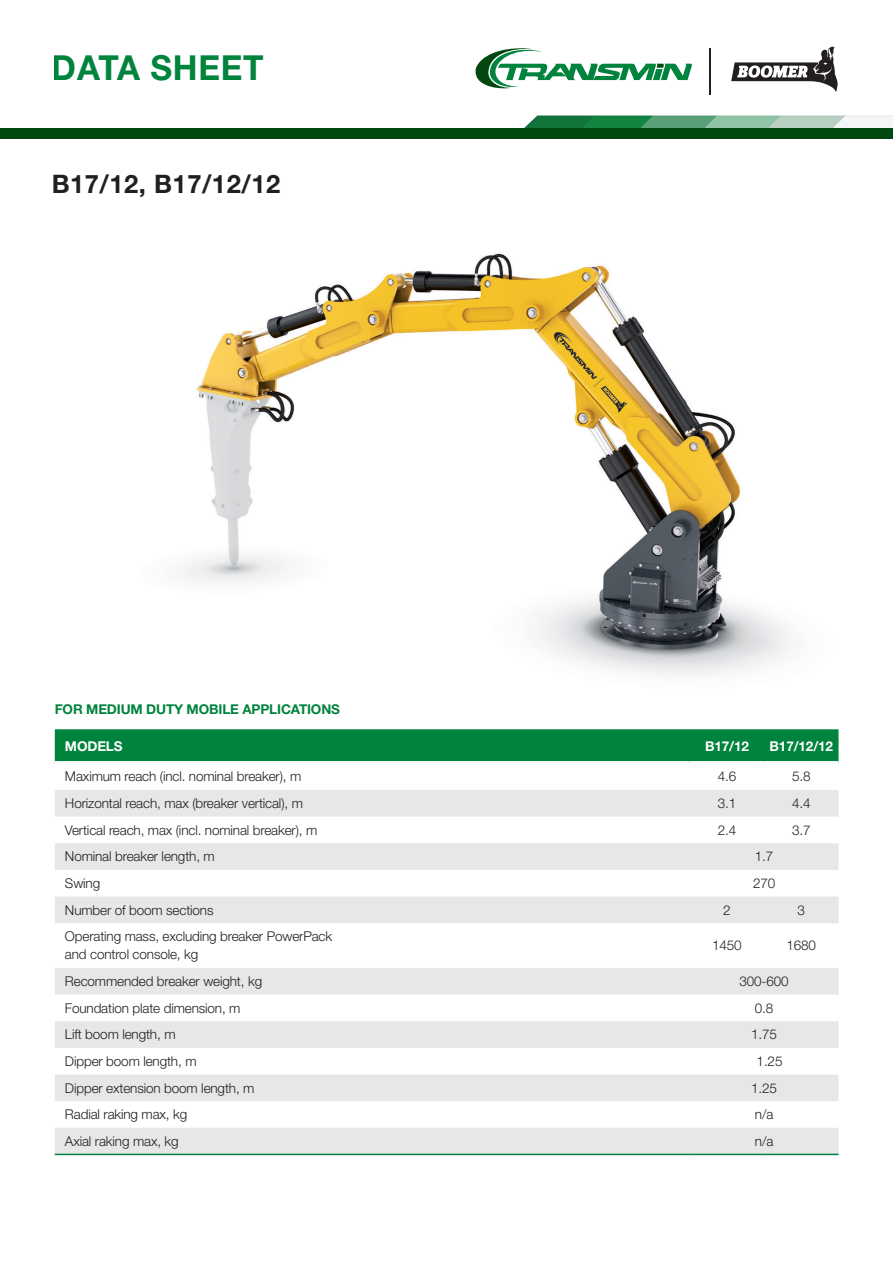
<style>
.page{position:relative;width:893px;height:1263px;background:#fff}
.page>*{position:absolute;margin:0;border:0;box-sizing:border-box;transform-origin:0 0}
.t1{font:700 34.5px "Helvetica Neue LT Std";letter-spacing:.02em;color:#00843d}
.t2{font:700 25.5px "Helvetica Neue LT Std";letter-spacing:.02em;color:#231f20}
.t3{font:300 13.5px/18px "Helvetica Neue LT Std";letter-spacing:-.01em;color:#231f20}
.t4{font:700 13.5px "Helvetica Neue LT Std";letter-spacing:-.01em;color:#00843d}
.t5{font:700 13.5px "Helvetica Neue LT Std";letter-spacing:-.01em;color:#fff}
</style>
<div class="page">
<svg style="left:45px;top:115px;width:848px;height:14px"></svg>
<div style="left:0;top:129px;width:893px;height:10px;background:#004710"></div>
<hr style="left:709px;top:48px;width:2px;height:47px;background:#231f20">
<svg style="left:731px;top:47px;width:107px;height:45px"></svg>
<svg style="left:475px;top:48px;width:217px;height:41px"></svg>
<div style="left:55px;top:729px;width:783px;height:32px;background:#00843d"></div>
<svg style="left:55px;top:790px;width:783px;height:364px"></svg>
<svg style="left:55px;top:896px;width:783px;height:98px;fill:#e6e7e9"></svg>
<hr style="left:55px;top:1154px;width:635px;height:1px;background:#00843d">
<svg style="left:55px;top:761px;width:635px;height:3px"></svg>
<svg style="left:690px;top:761px;width:74px;height:1px"></svg>
<svg style="left:764px;top:761px;width:74px;height:3px"></svg>
<hr style="left:690px;top:1154px;width:74px;height:1px;background:#00843d">
<hr style="left:764px;top:1154px;width:74px;height:1px;background:#00843d">
<img style="left:176px;top:253px;width:620px;height:423px">
<h1 class="t1" style="left:52px;top:46px;width:213px">DATA SHEET</h1>
<h2 class="t2" style="left:52px;top:168px;width:230px">B17/12, B17/12/12</h2>
<p class="t4" style="left:55px;top:701px;width:287px">FOR MEDIUM DUTY MOBILE APPLICATIONS</p>
<p class="t5" style="left:65px;top:738px;width:59px">MODELS</p>
<p class="t5" style="left:705px;top:738px;width:45px">B17/12</p>
<p class="t5" style="left:770px;top:738px;width:65px">B17/12/12</p>
<p class="t3" style="left:65px;top:767px;width:238px">Maximum reach (incl. nominal breaker), m</p>
<p class="t3" style="left:718px;top:767px;width:20px">4.6</p>
<p class="t3" style="left:792px;top:767px;width:20px">5.8</p>
<p class="t3" style="left:65px;top:794px;width:239px">Horizontal reach, max (breaker vertical), m</p>
<p class="t3" style="left:718px;top:794px;width:20px">3.1</p>
<p class="t3" style="left:792px;top:794px;width:20px">4.4</p>
<p class="t3" style="left:65px;top:821px;width:254px">Vertical reach, max (incl. nominal breaker), m</p>
<p class="t3" style="left:718px;top:821px;width:20px">2.4</p>
<p class="t3" style="left:792px;top:821px;width:20px">3.7</p>
<p class="t3" style="left:65px;top:847px;width:151px">Nominal breaker length, m</p>
<p class="t3" style="left:755px;top:847px;width:20px">1.7</p>
<p class="t3" style="left:65px;top:874px;width:37px">Swing</p>
<p class="t3" style="left:753px;top:874px;width:24px">270</p>
<p class="t3" style="left:65px;top:901px;width:150px">Number of boom sections</p>
<p class="t3" style="left:723px;top:901px;width:9px">2</p>
<p class="t3" style="left:798px;top:901px;width:9px">3</p>
<p class="t3" style="left:65px;top:927px;width:269px">Operating mass, excluding breaker PowerPack and control console, kg</p>
<p class="t3" style="left:712px;top:936px;width:31px">1450</p>
<p class="t3" style="left:786px;top:936px;width:31px">1680</p>
<p class="t3" style="left:65px;top:972px;width:199px">Recommended breaker weight, kg</p>
<p class="t3" style="left:739px;top:972px;width:51px">300-600</p>
<p class="t3" style="left:65px;top:998px;width:177px">Foundation plate dimension, m</p>
<p class="t3" style="left:755px;top:998px;width:20px">0.8</p>
<p class="t3" style="left:65px;top:1025px;width:112px">Lift boom length, m</p>
<p class="t3" style="left:751px;top:1025px;width:27px">1.75</p>
<p class="t3" style="left:65px;top:1052px;width:133px">Dipper boom length, m</p>
<p class="t3" style="left:757px;top:1052px;width:27px">1.25</p>
<p class="t3" style="left:65px;top:1078px;width:191px">Dipper extension boom length, m</p>
<p class="t3" style="left:751px;top:1078px;width:27px">1.25</p>
<p class="t3" style="left:65px;top:1105px;width:124px">Radial raking max, kg</p>
<p class="t3" style="left:755px;top:1105px;width:20px">n/a</p>
<p class="t3" style="left:65px;top:1132px;width:115px">Axial raking max, kg</p>
<p class="t3" style="left:755px;top:1132px;width:20px">n/a</p>
</div>
